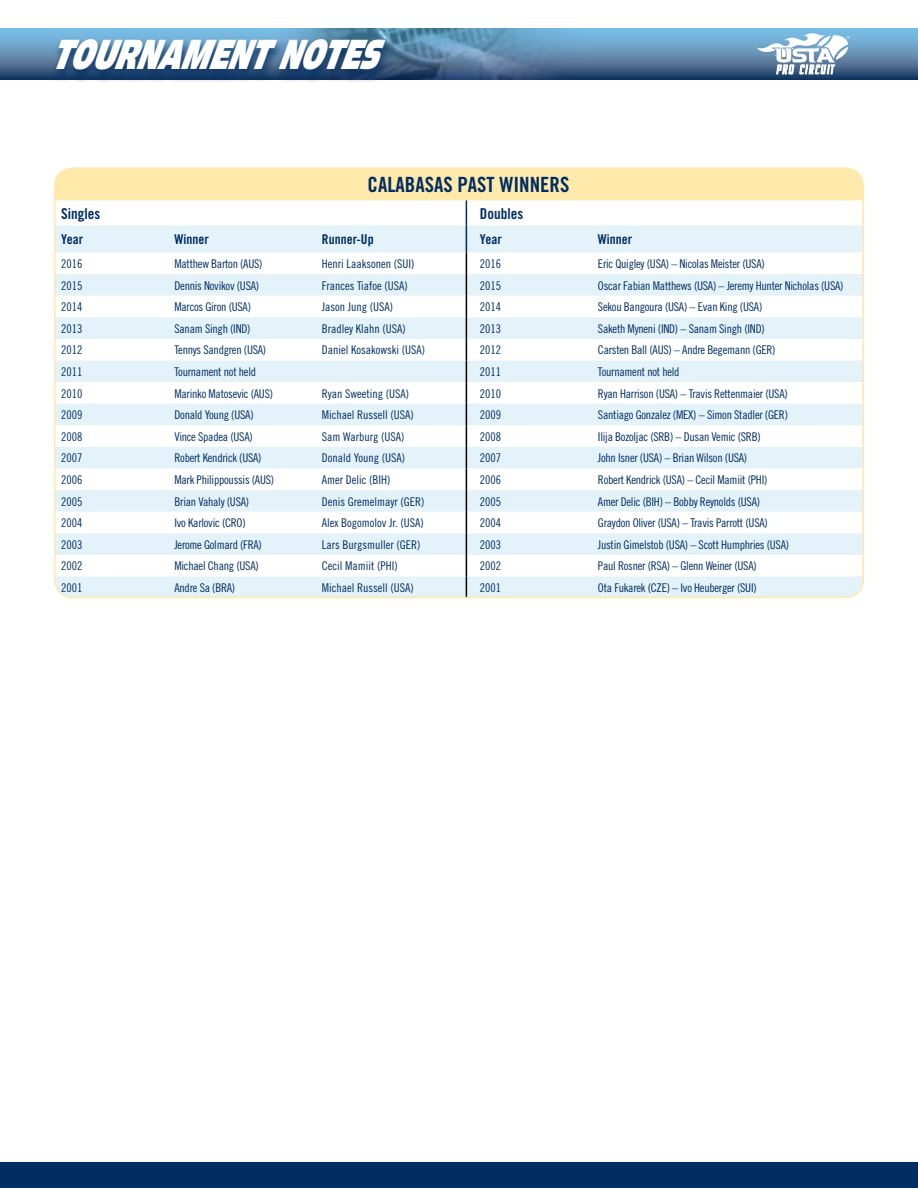
<style>
.page{position:relative;width:918px;height:1188px;background:#fff}
.page>*{position:absolute;margin:0;border:0;box-sizing:border-box;transform-origin:0 0}
.t1{font:italic 47.55px "Simian Text Gorilla";color:#fff;scale:.62 1}
.t2{font:21px "Trade Gothic Bold Cond Twenty";color:#002d62}
.t3{font:15px "Trade Gothic Bold Cond Twenty";color:#002d62}
.t4{font:13.5px "Trade Gothic Bold Cond Twenty";color:#002d62}
.t5{font:12px "Trade Gothic Cond Eighteen";letter-spacing:-.02em;color:#002d62}
.t6{font:12px "Trade Gothic Cond Eighteen";color:#002d62}
</style>
<div class="page">
<img style="left:0;top:29px;width:918px;height:50px">
<div style="left:51px;top:38px;width:343px;height:46px;background:#002d62;opacity:.85"></div>
<svg style="left:756px;top:33px;width:94px;height:41px"></svg>
<div style="left:0;top:1162px;width:918px;height:26px;background:#002d62"></div>
<svg style="left:55px;top:170px;width:808px;height:429px"></svg>
<div style="left:54px;top:167px;width:810px;height:431px;border:2px solid #ffeaac;border-radius:18px"></div>
<h1 class="t1" style="left:51px;top:27px;width:558px">TOURNAMENTNOTES</h1>
<h2 class="t2" style="left:368px;top:171px;width:203px">CALABASAS PAST WINNERS</h2>
<p class="t3" style="left:61px;top:204px;width:41px">Singles</p>
<p class="t3" style="left:480px;top:204px;width:45px">Doubles</p>
<p class="t4" style="left:61px;top:231px;width:24px">Year</p>
<p class="t4" style="left:174px;top:231px;width:36px">Winner</p>
<p class="t4" style="left:322px;top:231px;width:53px">Runner-Up</p>
<p class="t4" style="left:480px;top:231px;width:24px">Year</p>
<p class="t4" style="left:598px;top:231px;width:36px">Winner</p>
<p class="t5" style="left:61px;top:257px;width:23px">2016</p>
<p class="t5" style="left:174px;top:257px;width:90px">Matthew Barton (AUS)</p>
<p class="t6" style="left:322px;top:257px;width:94px">Henri Laaksonen (SUI)</p>
<p class="t5" style="left:480px;top:257px;width:23px">2016</p>
<p class="t5" style="left:598px;top:257px;width:168px">Eric Quigley (USA) – Nicolas Meister (USA)</p>
<p class="t5" style="left:61px;top:278px;width:23px">2015</p>
<p class="t5" style="left:174px;top:278px;width:86px">Dennis Novikov (USA)</p>
<p class="t6" style="left:322px;top:278px;width:87px">Frances Tiafoe (USA)</p>
<p class="t5" style="left:480px;top:278px;width:23px">2015</p>
<p class="t5" style="left:598px;top:278px;width:247px">Oscar Fabian Matthews (USA) – Jeremy Hunter Nicholas (USA)</p>
<p class="t5" style="left:61px;top:300px;width:23px">2014</p>
<p class="t5" style="left:174px;top:300px;width:78px">Marcos Giron (USA)</p>
<p class="t6" style="left:322px;top:300px;width:73px">Jason Jung (USA)</p>
<p class="t5" style="left:480px;top:300px;width:23px">2014</p>
<p class="t5" style="left:598px;top:300px;width:166px">Sekou Bangoura (USA) – Evan King (USA)</p>
<p class="t5" style="left:61px;top:321px;width:23px">2013</p>
<p class="t5" style="left:174px;top:321px;width:78px">Sanam Singh (IND)</p>
<p class="t6" style="left:322px;top:321px;width:85px">Bradley Klahn (USA)</p>
<p class="t5" style="left:480px;top:321px;width:23px">2013</p>
<p class="t5" style="left:598px;top:321px;width:168px">Saketh Myneni (IND) – Sanam Singh (IND)</p>
<p class="t5" style="left:61px;top:343px;width:23px">2012</p>
<p class="t5" style="left:174px;top:343px;width:93px">Tennys Sandgren (USA)</p>
<p class="t6" style="left:322px;top:343px;width:105px">Daniel Kosakowski (USA)</p>
<p class="t5" style="left:480px;top:343px;width:23px">2012</p>
<p class="t5" style="left:598px;top:343px;width:179px">Carsten Ball (AUS) – Andre Begemann (GER)</p>
<p class="t5" style="left:61px;top:365px;width:23px">2011</p>
<p class="t5" style="left:174px;top:365px;width:83px">Tournament not held</p>
<p class="t5" style="left:480px;top:365px;width:23px">2011</p>
<p class="t5" style="left:598px;top:365px;width:83px">Tournament not held</p>
<p class="t5" style="left:61px;top:386px;width:23px">2010</p>
<p class="t5" style="left:174px;top:386px;width:100px">Marinko Matosevic (AUS)</p>
<p class="t6" style="left:322px;top:386px;width:89px">Ryan Sweeting (USA)</p>
<p class="t5" style="left:480px;top:386px;width:23px">2010</p>
<p class="t5" style="left:598px;top:386px;width:191px">Ryan Harrison (USA) – Travis Rettenmaier (USA)</p>
<p class="t5" style="left:61px;top:408px;width:23px">2009</p>
<p class="t5" style="left:174px;top:408px;width:81px">Donald Young (USA)</p>
<p class="t6" style="left:322px;top:408px;width:93px">Michael Russell (USA)</p>
<p class="t5" style="left:480px;top:408px;width:23px">2009</p>
<p class="t5" style="left:598px;top:408px;width:192px">Santiago Gonzalez (MEX) – Simon Stadler (GER)</p>
<p class="t5" style="left:61px;top:429px;width:23px">2008</p>
<p class="t5" style="left:174px;top:429px;width:80px">Vince Spadea (USA)</p>
<p class="t6" style="left:322px;top:429px;width:84px">Sam Warburg (USA)</p>
<p class="t5" style="left:480px;top:429px;width:23px">2008</p>
<p class="t5" style="left:598px;top:429px;width:164px">Ilija Bozoljac (SRB) – Dusan Vemic (SRB)</p>
<p class="t5" style="left:61px;top:451px;width:23px">2007</p>
<p class="t5" style="left:174px;top:451px;width:89px">Robert Kendrick (USA)</p>
<p class="t6" style="left:322px;top:451px;width:85px">Donald Young (USA)</p>
<p class="t5" style="left:480px;top:451px;width:23px">2007</p>
<p class="t5" style="left:598px;top:451px;width:151px">John Isner (USA) – Brian Wilson (USA)</p>
<p class="t5" style="left:61px;top:473px;width:23px">2006</p>
<p class="t5" style="left:174px;top:473px;width:101px">Mark Philippoussis (AUS)</p>
<p class="t6" style="left:322px;top:473px;width:70px">Amer Delic (BIH)</p>
<p class="t5" style="left:480px;top:473px;width:23px">2006</p>
<p class="t5" style="left:598px;top:473px;width:171px">Robert Kendrick (USA) – Cecil Mamiit (PHI)</p>
<p class="t5" style="left:61px;top:494px;width:23px">2005</p>
<p class="t5" style="left:174px;top:494px;width:76px">Brian Vahaly (USA)</p>
<p class="t6" style="left:322px;top:494px;width:104px">Denis Gremelmayr (GER)</p>
<p class="t5" style="left:480px;top:494px;width:23px">2005</p>
<p class="t5" style="left:598px;top:494px;width:164px">Amer Delic (BIH) – Bobby Reynolds (USA)</p>
<p class="t5" style="left:61px;top:516px;width:23px">2004</p>
<p class="t5" style="left:174px;top:516px;width:73px">Ivo Karlovic (CRO)</p>
<p class="t6" style="left:322px;top:516px;width:103px">Alex Bogomolov Jr. (USA)</p>
<p class="t5" style="left:480px;top:516px;width:23px">2004</p>
<p class="t5" style="left:598px;top:516px;width:171px">Graydon Oliver (USA) – Travis Parrott (USA)</p>
<p class="t5" style="left:61px;top:537px;width:23px">2003</p>
<p class="t5" style="left:174px;top:537px;width:89px">Jerome Golmard (FRA)</p>
<p class="t6" style="left:322px;top:537px;width:100px">Lars Burgsmuller (GER)</p>
<p class="t5" style="left:480px;top:537px;width:23px">2003</p>
<p class="t5" style="left:598px;top:537px;width:193px">Justin Gimelstob (USA) – Scott Humphries (USA)</p>
<p class="t5" style="left:61px;top:559px;width:23px">2002</p>
<p class="t5" style="left:174px;top:559px;width:86px">Michael Chang (USA)</p>
<p class="t6" style="left:322px;top:559px;width:77px">Cecil Mamiit (PHI)</p>
<p class="t5" style="left:480px;top:559px;width:23px">2002</p>
<p class="t5" style="left:598px;top:559px;width:160px">Paul Rosner (RSA) – Glenn Weiner (USA)</p>
<p class="t5" style="left:61px;top:581px;width:23px">2001</p>
<p class="t5" style="left:174px;top:581px;width:62px">Andre Sa (BRA)</p>
<p class="t6" style="left:322px;top:581px;width:93px">Michael Russell (USA)</p>
<p class="t5" style="left:480px;top:581px;width:23px">2001</p>
<p class="t5" style="left:598px;top:581px;width:160px">Ota Fukarek (CZE) – Ivo Heuberger (SUI)</p>
</div>
